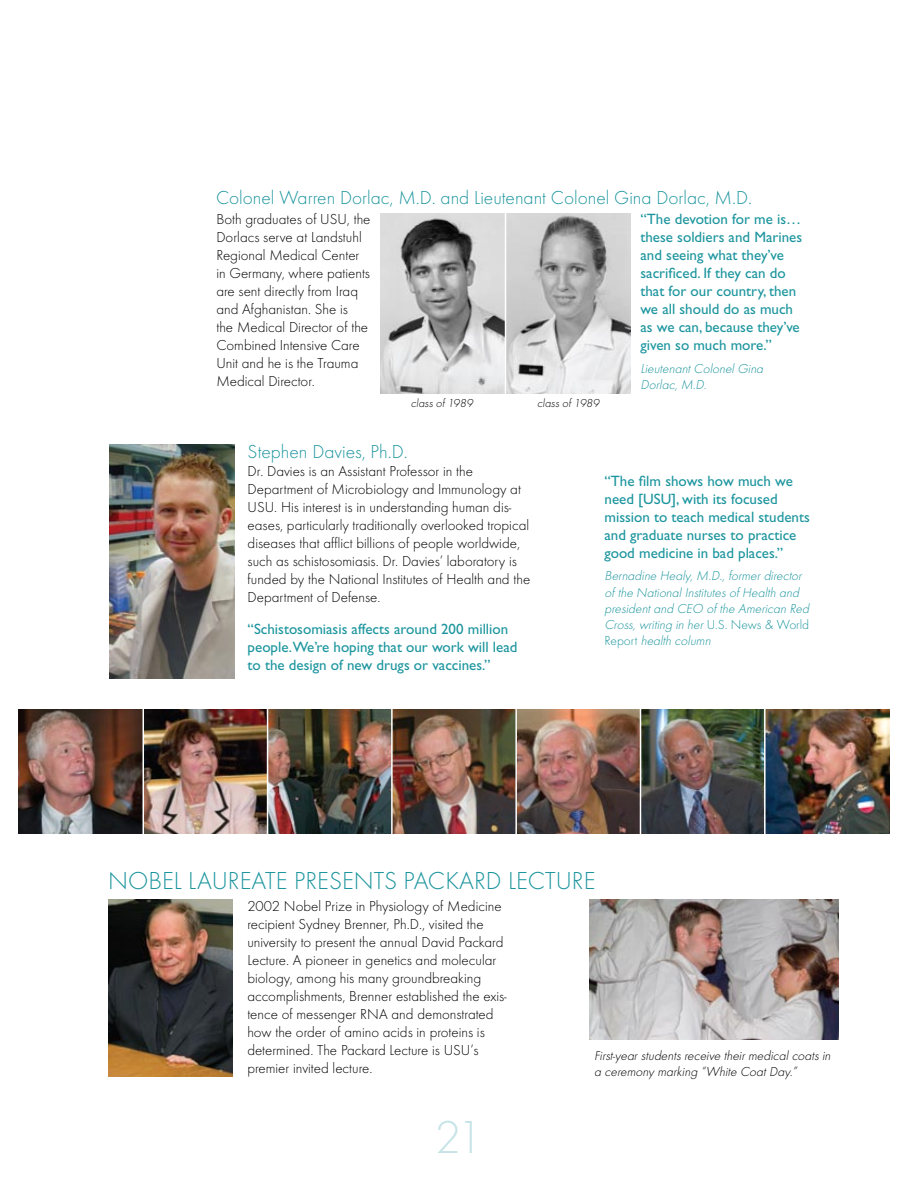
<style>
.page{position:relative;width:918px;height:1188px;background:#fff}
.page>*{position:absolute;margin:0;border:0;box-sizing:border-box;transform-origin:0 0}
.t1{font:300 48px "Futura T";color:#c6e4e7}
.t2{font:300 25.5px "Futura T";color:#1c959e}
.t3{font:300 19.5px "Futura T";color:#1c959e}
.t4{font:300 15px/18px "Futura T";color:#000}
.t5{font:15px/18px "Gill Sans";color:#1c959e}
.t6{font:italic 300 13.5px/16.2px "Futura T";letter-spacing:-.205em;color:#1c959e}
.t7{font:italic 300 13.5px/16.2px "Futura T";letter-spacing:-.205em;color:#000}
.t8{font:300 12px "Futura T";color:#000}
.s1{font-style:normal}
</style>
<div class="page">
<img style="left:108px;top:899px;width:125px;height:178px">
<img style="left:589px;top:899px;width:249px;height:141px">
<img style="left:110px;top:444px;width:124px;height:234px">
<img style="left:19px;top:710px;width:870px;height:124px">
<hr style="left:143px;top:707px;width:1px;height:131px;background:#fff">
<hr style="left:267px;top:708px;width:1px;height:131px;background:#fff">
<hr style="left:391px;top:708px;width:2px;height:130px;background:#fff">
<hr style="left:515px;top:709px;width:2px;height:130px;background:#fff">
<hr style="left:640px;top:706px;width:1px;height:130px;background:#fff">
<hr style="left:764px;top:706px;width:2px;height:131px;background:#fff">
<img style="left:381px;top:213px;width:249px;height:181px">
<hr style="left:505px;top:210px;width:1px;height:207px;background:#fff">
<p class="t3" style="left:216px;top:186px;width:538px">Colonel Warren Dorlac, M.D. and Lieutenant Colonel Gina Dorlac, M.D.</p>
<p class="t4" style="left:216px;top:210px;width:156px">Both graduates of USU, the<br>Dorlacs serve at Landstuhl<br>Regional Medical Center in Germany, where patients are sent directly from I raq and Afghanistan. She is<br>the Medical Director of the<br>Combined I ntensive Care<br>Unit and he is the Trauma<br>Medical Director.</p>
<p class="t8" style="left:411px;top:396px;width:66px">class of 1989</p>
<p class="t8" style="left:537px;top:396px;width:66px">class of 1989</p>
<p class="t5" style="left:640px;top:210px;width:163px">“The devotion for me is… these soldiers and Marines and seeing what they’ve sacrificed. If they can do that for our country, then we all should do as much as we can, because they’ve given so much more.”</p>
<p class="t6" style="left:640px;top:361px;width:127px">LieutenantColonelGina<br>Dorlac,M.D.</p>
<p class="t3" style="left:248px;top:441px;width:162px">Stephen Davies, Ph.D.</p>
<p class="t4" style="left:248px;top:462px;width:284px">Dr. Davies is an Assistant Professor in the Department of Microbiology and I mmunology at USU. His interest is in understanding human dis&shy;eases, particularly traditionally overlooked tropical diseases that afflict billions of people worldwide, such as schistosomiasis. Dr. Davies’ laboratory is funded by the N ational I nstitutes of Health and the Department of Defense.</p>
<p class="t5" style="left:248px;top:620px;width:271px">“Schistosomiasis affects around 200 million people.We’re hoping that our work will lead to the design of new drugs or vaccines.”</p>
<p class="t5" style="left:604px;top:472px;width:207px">“The film shows how much we need [USU], with its focused mission to teach medical students and graduate nurses to practice good medicine in bad places.”</p>
<p class="t6" style="left:604px;top:568px;width:209px">Bernadine Healy,M.D.,formerdirector ofthe NationalI nstitutesofHealth and presidentand CEO ofthe American Red Cross,writing in her<span class="s1">U . S . N ews &amp; Wo r l d Re po rt</span> health column</p>
<p class="t2" style="left:108px;top:865px;width:322px">NOBEL LAUREATE Presents Packa</p>
<p class="t2" style="left:474px;top:865px;width:123px">rd Lectu re</p>
<p class="t4" style="left:247px;top:897px;width:261px">2002 N obel Prize in Physiology of Medicine recipient Sydney Brenner, Ph.D., visited the university to present the annual David Packard Lecture. A pioneer in genetics and molecular biology, among his many groundbreaking accomplishments, Brenner established the exis&shy;tence of messenger RNA and demonstrated how the order of amino acids in proteins is determined. The Packard Lecture is USU’s premier invited lecture.</p>
<p class="t7" style="left:594px;top:1047px;width:241px">First-yearstudentsreceive theirmedicalcoatsin a ceremony marking “White CoatDay.”</p>
<p class="t1" style="left:435px;top:1109px;width:50px">21</p>
</div>
